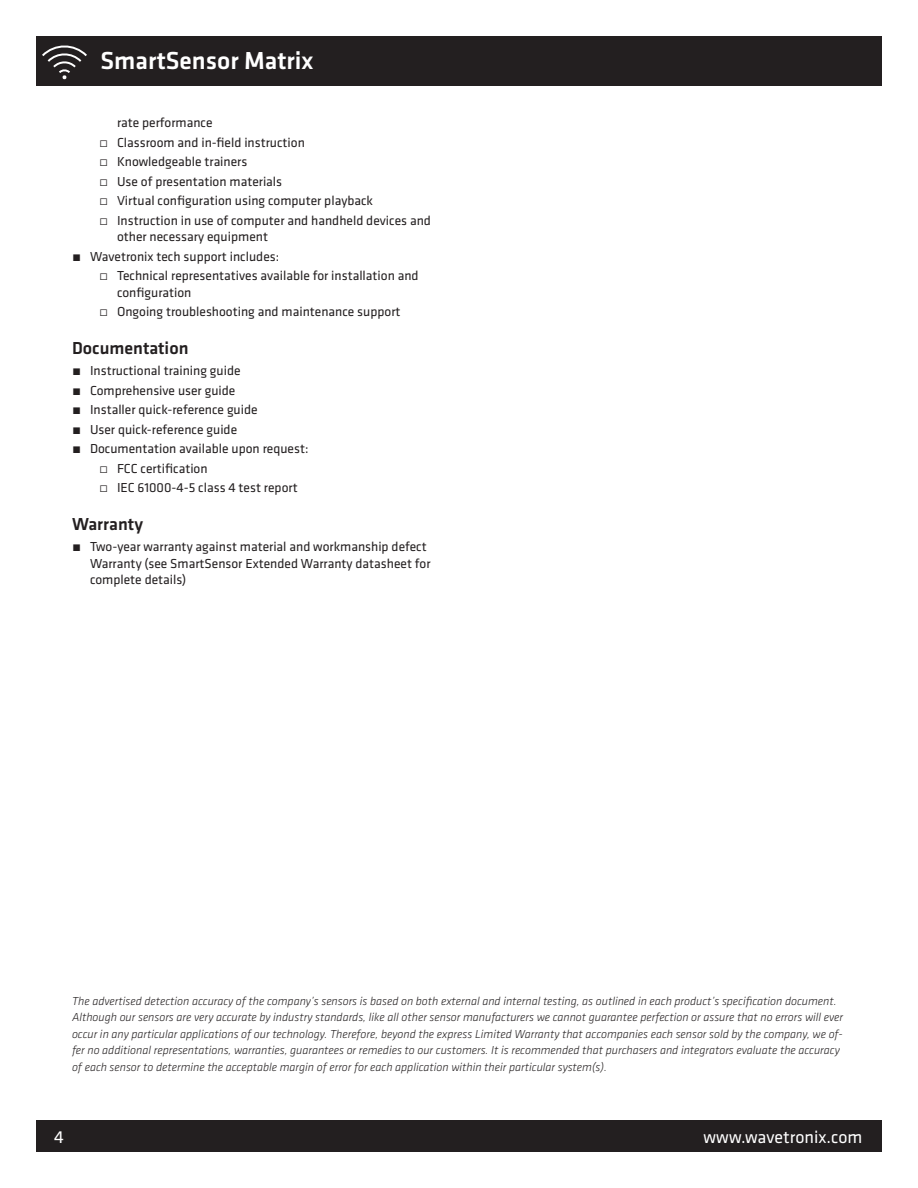
<style>
.page{position:relative;width:918px;height:1188px;background:#fff}
.page>*{position:absolute;margin:0;border:0;box-sizing:border-box;transform-origin:0 0}
.t1{font:500 25.5px "Klavika";color:#fff}
.t2{font:500 18px "Klavika";color:#231f20}
.t3{font:18px "Klavika";color:#fff}
.t4{font:13.5px/19.5px "Klavika";color:#231f20}
.t5{font:italic 300 12px/16.5px "Klavika";color:#231f20}
.s1{font-weight:300}
</style>
<div class="page">
<div style="left:36px;top:1120px;width:846px;height:32px;background:#231f20"></div>
<div style="left:36px;top:36px;width:846px;height:50px;background:#231f20"></div>
<svg style="left:42px;top:45px;width:45px;height:34px"></svg>
<h1 class="t1" style="left:100px;top:43px;width:215px">SmartSensor Matrix</h1>
<p class="t4" style="left:99px;top:112px;width:333px;text-indent:18px">rate performance<br>̀ Classroom and in-field instruction<br>̀ Knowledgeable trainers<br>̀ Use of presentation materials<br>̀ Virtual configuration using computer playback<br>̀ Instruction in use of computer and handheld devices and</p>
<p class="t4" style="left:117px;top:226px;width:153px">other necessary equipment</p>
<p class="t4" style="left:72px;top:246px;width:209px"><span class="s1">˿</span> Wavetronix tech support includes:</p>
<p class="t4" style="left:99px;top:265px;width:321px">̀ Technical representatives available for installation and</p>
<p class="t4" style="left:99px;top:282px;width:303px;text-indent:18px">configuration<br>̀ Ongoing troubleshooting and maintenance support</p>
<h2 class="t2" style="left:72px;top:336px;width:118px">Documentation</h2>
<p class="t4" style="left:72px;top:361px;width:170px"><span class="s1">˿</span> Instructional training guide</p>
<p class="t4" style="left:72px;top:380px;width:165px"><span class="s1">˿</span> Comprehensive user guide</p>
<p class="t4" style="left:72px;top:400px;width:187px"><span class="s1">˿</span> Installer quick-reference guide</p>
<p class="t4" style="left:72px;top:419px;width:167px"><span class="s1">˿</span> User quick-reference guide</p>
<p class="t4" style="left:72px;top:439px;width:238px"><span class="s1">˿</span> Documentation available upon request:</p>
<p class="t4" style="left:99px;top:458px;width:110px">̀ FCC certification</p>
<p class="t4" style="left:99px;top:478px;width:200px">̀ IEC 61000-4-5 class 4 test report</p>
<h2 class="t2" style="left:72px;top:512px;width:73px">Warranty</h2>
<p class="t4" style="left:90px;top:538px;width:342px;line-height:16.5px;text-indent:-18px"><span class="s1">˿</span> Two-year warranty against material and workmanship defect<br>Warranty (see SmartSensor Extended Warranty datasheet for complete details)</p>
<p class="t5" style="left:72px;top:993px;width:773px">The advertised detection accuracy of the company’s sensors is based on both external and internal testing, as outlined in each product’s specification document.<br>Although our sensors are very accurate by industry standards, like all other sensor manufacturers we cannot guarantee perfection or assure that no errors will ever occur in any particular applications of our technology. Therefore, beyond the express Limited Warranty that accompanies each sensor sold by the company, we of&shy;fer no additional representations, warranties, guarantees or remedies to our customers. It is recommended that purchasers and integrators evaluate the accuracy of each sensor to determine the acceptable margin of error for each application within their particular system(s).</p>
<h2 class="t3" style="left:54px;top:1125px;width:11px">4</h2>
<h2 class="t3" style="left:704px;top:1125px;width:160px">www.wavetronix.com</h2>
</div>
